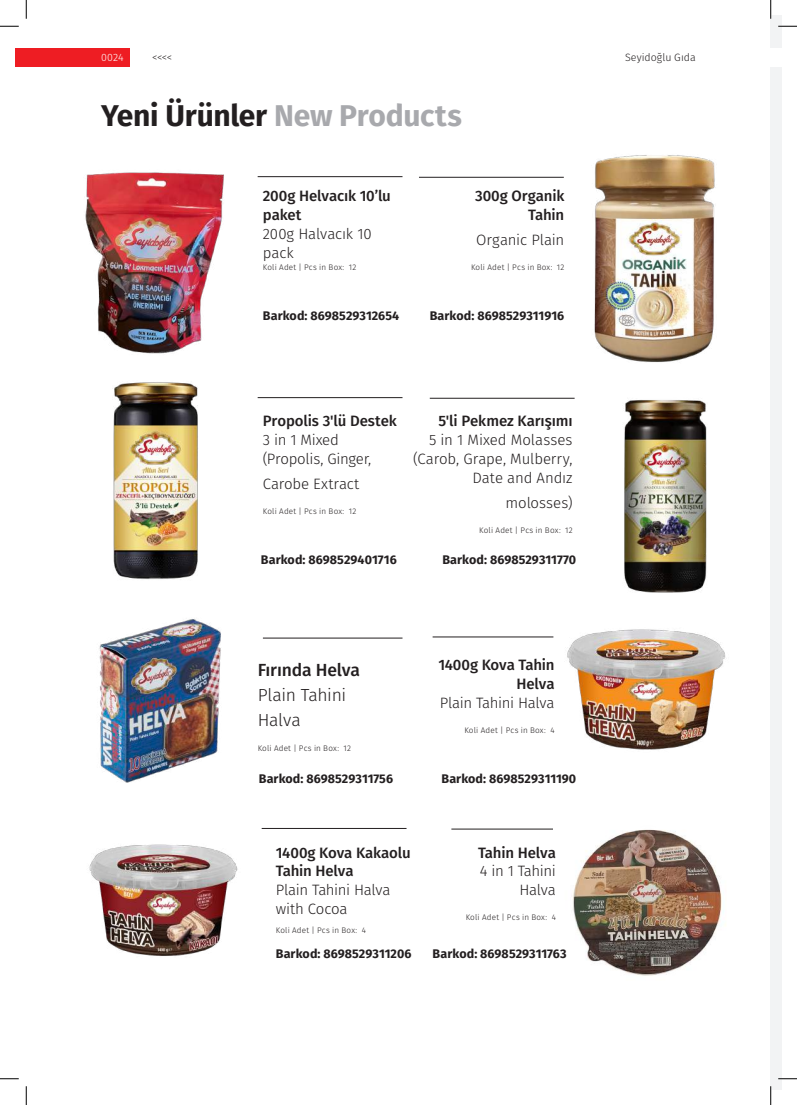
<style>
.page{position:relative;width:797px;height:1105px;background:#fff}
.page>*{position:absolute;margin:0;border:0;box-sizing:border-box;transform-origin:0 0}
.t1{font:700 30px "Fira Sans";letter-spacing:-.01em;color:#231f20}
.t2{font:300 17.5px/25px "Fira Sans";letter-spacing:-.02em;color:#231f20}
.t3{font:500 17.5px "Fira Sans";letter-spacing:-.01em;color:#231f20}
.t4{font:300 15px/18.8px "Fira Sans";letter-spacing:-.01em;color:#231f20}
.t5{font:500 15px/18.8px "Fira Sans";letter-spacing:-.01em;color:#231f20}
.t6{font:300 15px/18.8px "Fira Sans";letter-spacing:-.03em;color:#231f20;text-align:right}
.t7{font:700 12.5px "Fira Sans";letter-spacing:.005em;color:#231f20}
.t8{font:300 10.62px "Fira Sans";letter-spacing:.01em;color:#231f20}
.t9{font:300 10.62px "Fira Sans";color:#fff}
.t10{font:300 8.12px "Fira Sans";letter-spacing:.025em;color:#231f20}
.s1{color:#a8a9ad}
</style>
<div class="page">
<img style="left:85px;top:172px;width:139px;height:182px">
<img style="left:112px;top:382px;width:86px;height:198px">
<img style="left:99px;top:619px;width:172px;height:164px">
<img style="left:89px;top:828px;width:173px;height:128px">
<img style="left:535px;top:629px;width:191px;height:121px">
<img style="left:624px;top:400px;width:83px;height:193px">
<img style="left:594px;top:155px;width:122px;height:207px">
<hr style="left:430px;top:398px;width:144px;height:1px;background:#231f20">
<hr style="left:419px;top:177px;width:145px;height:1px;background:#231f20">
<hr style="left:263px;top:638px;width:139px;height:1px;background:#231f20">
<hr style="left:262px;top:828px;width:144px;height:1px;background:#231f20">
<hr style="left:432px;top:637px;width:121px;height:1px;background:#231f20">
<hr style="left:258px;top:176px;width:144px;height:1px;background:#231f20">
<hr style="left:258px;top:397px;width:144px;height:1px;background:#231f20">
<div style="left:770px;top:15px;width:12px;height:1075px;background:#f2f3f4"></div>
<img style="left:572px;top:829px;width:154px;height:147px">
<hr style="left:451px;top:829px;width:102px;height:1px;background:#231f20">
<div style="left:15px;top:48px;width:115px;height:19px;background:#ee1d23"></div>
<div style="left:770px;top:48px;width:12px;height:19px;background:#fff"></div>
<svg style="left:0;top:25px;width:19px;height:2px"></svg>
<svg style="left:778px;top:25px;width:19px;height:2px"></svg>
<svg style="left:0;top:1078px;width:19px;height:1px"></svg>
<svg style="left:778px;top:1078px;width:19px;height:1px"></svg>
<svg style="left:25px;top:0;width:2px;height:19px"></svg>
<svg style="left:25px;top:1086px;width:2px;height:19px"></svg>
<svg style="left:770px;top:0;width:1px;height:19px"></svg>
<svg style="left:770px;top:1086px;width:1px;height:19px"></svg>
<p class="t9" style="left:101px;top:50px;width:24px">0024</p>
<p class="t8" style="left:152px;top:50px;width:22px">&lt;&lt;&lt;&lt;</p>
<p class="t8" style="left:625px;top:50px;width:72px">Seyidoğlu Gıda</p>
<h1 class="t1" style="left:101px;top:91px;width:362px">Yeni Ürünler <span class="s1">New Products</span></h1>
<p class="t5" style="left:263px;top:186px;width:129px">200g Helvacık 10’lu paket</p>
<p class="t4" style="left:263px;top:224px;width:110px">200g Halvacık 10 pack</p>
<p class="t10" style="left:263px;top:261px;width:95px">Koli Adet | Pcs in Box: 12</p>
<p class="t5" style="left:475px;top:186px;width:91px;text-align:right">300g Organik<br>Tahin</p>
<p class="t4" style="left:476px;top:230px;width:90px">Organic Plain</p>
<p class="t10" style="left:471px;top:261px;width:95px">Koli Adet | Pcs in Box: 12</p>
<p class="t7" style="left:263px;top:305px;width:138px">Barkod: 8698529312654</p>
<p class="t7" style="left:429px;top:305px;width:136px">Barkod: 8698529311916</p>
<p class="t5" style="left:263px;top:411px;width:135px">Propolis 3'lü Destek</p>
<p class="t4" style="left:263px;top:430px;width:110px">3 in 1 Mixed (Propolis, Ginger,</p>
<p class="t4" style="left:263px;top:474px;width:98px">Carobe Extract</p>
<p class="t10" style="left:263px;top:505px;width:95px">Koli Adet | Pcs in Box: 12</p>
<p class="t7" style="left:261px;top:549px;width:137px">Barkod: 8698529401716</p>
<p class="t5" style="left:438px;top:411px;width:136px">5'li Pekmez Karışımı</p>
<p class="t4" style="left:413px;top:430px;width:161px;text-align:right">5 in 1 Mixed Molasses (Carob, Grape, Mulberry,<br>Date and Andız</p>
<p class="t4" style="left:505px;top:493px;width:69px">molosses)</p>
<p class="t10" style="left:479px;top:524px;width:95px">Koli Adet | Pcs in Box: 12</p>
<p class="t7" style="left:442px;top:549px;width:135px">Barkod: 8698529311770</p>
<h2 class="t3" style="left:258px;top:656px;width:104px">Fırında Helva</h2>
<h2 class="t2" style="left:258px;top:683px;width:90px">Plain Tahini<br>Halva</h2>
<p class="t10" style="left:258px;top:743px;width:95px">Koli Adet | Pcs in Box: 12</p>
<p class="t7" style="left:259px;top:768px;width:136px">Barkod: 8698529311756</p>
<p class="t5" style="left:438px;top:655px;width:118px;text-align:right">1400g Kova Tahin<br>Helva</p>
<p class="t6" style="left:440px;top:693px;width:116px">Plain Tahini Halva</p>
<p class="t10" style="left:464px;top:724px;width:92px">Koli Adet | Pcs in Box: 4</p>
<p class="t7" style="left:441px;top:768px;width:136px">Barkod: 8698529311190</p>
<p class="t5" style="left:276px;top:842px;width:136px">1400g Kova Kakaolu<br>Tahin Helva</p>
<p class="t4" style="left:276px;top:880px;width:116px">Plain Tahini Halva with Cocoa</p>
<p class="t10" style="left:276px;top:924px;width:92px">Koli Adet | Pcs in Box: 4</p>
<p class="t7" style="left:276px;top:943px;width:137px">Barkod: 8698529311206</p>
<p class="t5" style="left:478px;top:842px;width:79px">Tahin Helva</p>
<p class="t6" style="left:480px;top:862px;width:78px">4 in 1 Tahini<br>Halva</p>
<p class="t10" style="left:466px;top:911px;width:92px">Koli Adet | Pcs in Box: 4</p>
<p class="t7" style="left:432px;top:943px;width:135px">Barkod: 8698529311763</p>
</div>
